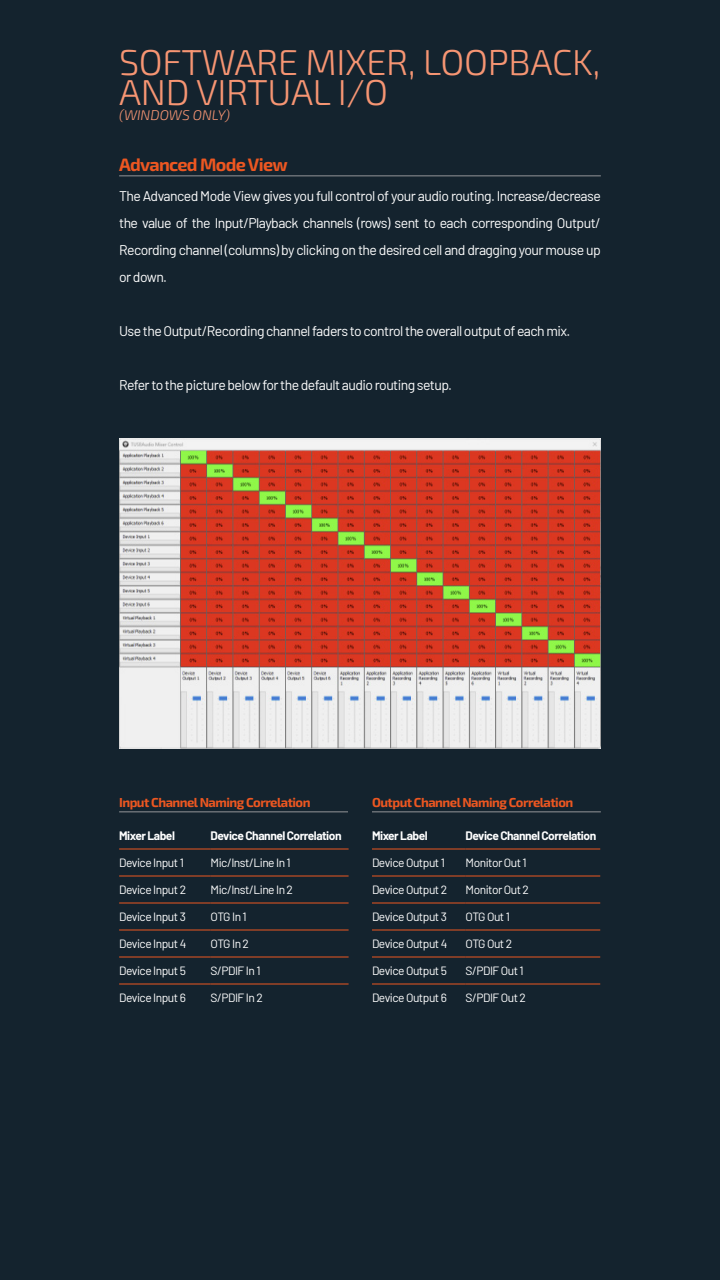
<style>
.page{position:relative;width:720px;height:1280px;background:#14232e}
.page>*{position:absolute;margin:0;border:0;box-sizing:border-box;transform-origin:0 0}
.t1{font:300 36px/30px "Exo 2";letter-spacing:-.01em;color:#f69573}
.t2{font:700 18px "Exo 2";letter-spacing:-.04em;color:#ed5721}
.BODY_FINAL{font:14px/27px "Barlow";letter-spacing:-.04em;color:#fff;text-align:justify}
.t3{font:italic 300 14px "Exo 2";color:#f69573}
.Headline02{font:700 13px "Exo 2";letter-spacing:-.04em;color:#ed5721}
.Body02{font:12px "Barlow";letter-spacing:-.04em;color:#fff}
.Body02-2{font:700 12px "Barlow";letter-spacing:-.04em;color:#fff}
</style>
<div class="page">
<hr style="left:119px;top:175px;width:482px;height:1px;background:#939598">
<img style="left:119px;top:438px;width:481px;height:310px">
<hr style="left:119px;top:811px;width:229px;height:1px;background:#939598">
<hr style="left:119px;top:849px;width:92px;height:1px;background:#ed5721">
<hr style="left:211px;top:849px;width:138px;height:1px;background:#ed5721">
<hr style="left:119px;top:876px;width:92px;height:1px;background:#ed5721">
<hr style="left:211px;top:876px;width:138px;height:1px;background:#ed5721">
<hr style="left:119px;top:903px;width:92px;height:1px;background:#ed5721">
<hr style="left:211px;top:903px;width:138px;height:1px;background:#ed5721">
<hr style="left:119px;top:930px;width:92px;height:1px;background:#ed5721">
<hr style="left:211px;top:930px;width:138px;height:1px;background:#ed5721">
<hr style="left:119px;top:957px;width:92px;height:1px;background:#ed5721">
<hr style="left:211px;top:957px;width:138px;height:1px;background:#ed5721">
<hr style="left:119px;top:984px;width:92px;height:1px;background:#ed5721">
<hr style="left:211px;top:984px;width:138px;height:1px;background:#ed5721">
<hr style="left:372px;top:811px;width:229px;height:1px;background:#939598">
<hr style="left:372px;top:849px;width:94px;height:1px;background:#ed5721">
<hr style="left:466px;top:849px;width:134px;height:1px;background:#ed5721">
<hr style="left:372px;top:876px;width:94px;height:1px;background:#ed5721">
<hr style="left:466px;top:876px;width:134px;height:1px;background:#ed5721">
<hr style="left:372px;top:903px;width:94px;height:1px;background:#ed5721">
<hr style="left:466px;top:903px;width:134px;height:1px;background:#ed5721">
<hr style="left:372px;top:930px;width:94px;height:1px;background:#ed5721">
<hr style="left:466px;top:930px;width:134px;height:1px;background:#ed5721">
<hr style="left:372px;top:957px;width:94px;height:1px;background:#ed5721">
<hr style="left:466px;top:957px;width:134px;height:1px;background:#ed5721">
<hr style="left:372px;top:984px;width:94px;height:1px;background:#ed5721">
<hr style="left:466px;top:984px;width:134px;height:1px;background:#ed5721">
<h1 class="t1" style="left:119px;top:46px;width:483px">SOFTWARE MIXER, LOOPBACK,<br>AND VIRTUAL I/O</h1>
<h1 class="t3" style="left:119px;top:105px;width:113px">(WINDOWS ONLY)</h1>
<h2 class="t2" style="left:119px;top:152px;width:170px">Advanced Mode View</h2>
<p class="BODY_FINAL" style="left:119px;top:181px;width:483px">The Advanced Mode View gives you full control of your audio routing. Increase/decrease the value of the Input/Playback channels (rows) sent to each corresponding Output/ Recording channel (columns) by clicking on the desired cell and dragging your mouse up or down.</p>
<p class="BODY_FINAL" style="left:119px;top:316px;width:453px">Use the Output/Recording channel faders to control the overall output of each mix.</p>
<p class="BODY_FINAL" style="left:119px;top:370px;width:335px">Refer to the picture below for the default audio routing setup.</p>
<p class="Headline02" style="left:119px;top:793px;width:193px">Input Channel Naming Correlation</p>
<p class="Body02-2" style="left:119px;top:827px;width:57px">Mixer Label</p>
<p class="Body02-2" style="left:211px;top:827px;width:132px">Device Channel Correlation</p>
<p class="Body02" style="left:119px;top:854px;width:66px">Device Input 1</p>
<p class="Body02" style="left:211px;top:854px;width:82px">Mic/Inst/Line In 1</p>
<p class="Body02" style="left:119px;top:881px;width:69px">Device Input 2</p>
<p class="Body02" style="left:211px;top:881px;width:84px">Mic/Inst/Line In 2</p>
<p class="Body02" style="left:119px;top:908px;width:68px">Device Input 3</p>
<p class="Body02" style="left:211px;top:908px;width:38px">OTG In 1</p>
<p class="Body02" style="left:119px;top:935px;width:69px">Device Input 4</p>
<p class="Body02" style="left:211px;top:935px;width:40px">OTG In 2</p>
<p class="Body02" style="left:119px;top:962px;width:68px">Device Input 5</p>
<p class="Body02" style="left:211px;top:962px;width:52px">S/PDIF In 1</p>
<p class="Body02" style="left:119px;top:989px;width:68px">Device Input 6</p>
<p class="Body02" style="left:211px;top:989px;width:54px">S/PDIF In 2</p>
<p class="Headline02" style="left:372px;top:793px;width:203px">Output Channel Naming Correlation</p>
<p class="Body02-2" style="left:372px;top:827px;width:57px">Mixer Label</p>
<p class="Body02-2" style="left:466px;top:827px;width:132px">Device Channel Correlation</p>
<p class="Body02" style="left:372px;top:854px;width:74px">Device Output 1</p>
<p class="Body02" style="left:466px;top:854px;width:63px">Monitor Out 1</p>
<p class="Body02" style="left:372px;top:881px;width:77px">Device Output 2</p>
<p class="Body02" style="left:466px;top:881px;width:65px">Monitor Out 2</p>
<p class="Body02" style="left:372px;top:908px;width:76px">Device Output 3</p>
<p class="Body02" style="left:466px;top:908px;width:46px">OTG Out 1</p>
<p class="Body02" style="left:372px;top:935px;width:77px">Device Output 4</p>
<p class="Body02" style="left:466px;top:935px;width:48px">OTG Out 2</p>
<p class="Body02" style="left:372px;top:962px;width:76px">Device Output 5</p>
<p class="Body02" style="left:466px;top:962px;width:60px">S/PDIF Out 1</p>
<p class="Body02" style="left:372px;top:989px;width:76px">Device Output 6</p>
<p class="Body02" style="left:466px;top:989px;width:62px">S/PDIF Out 2</p>
</div>
